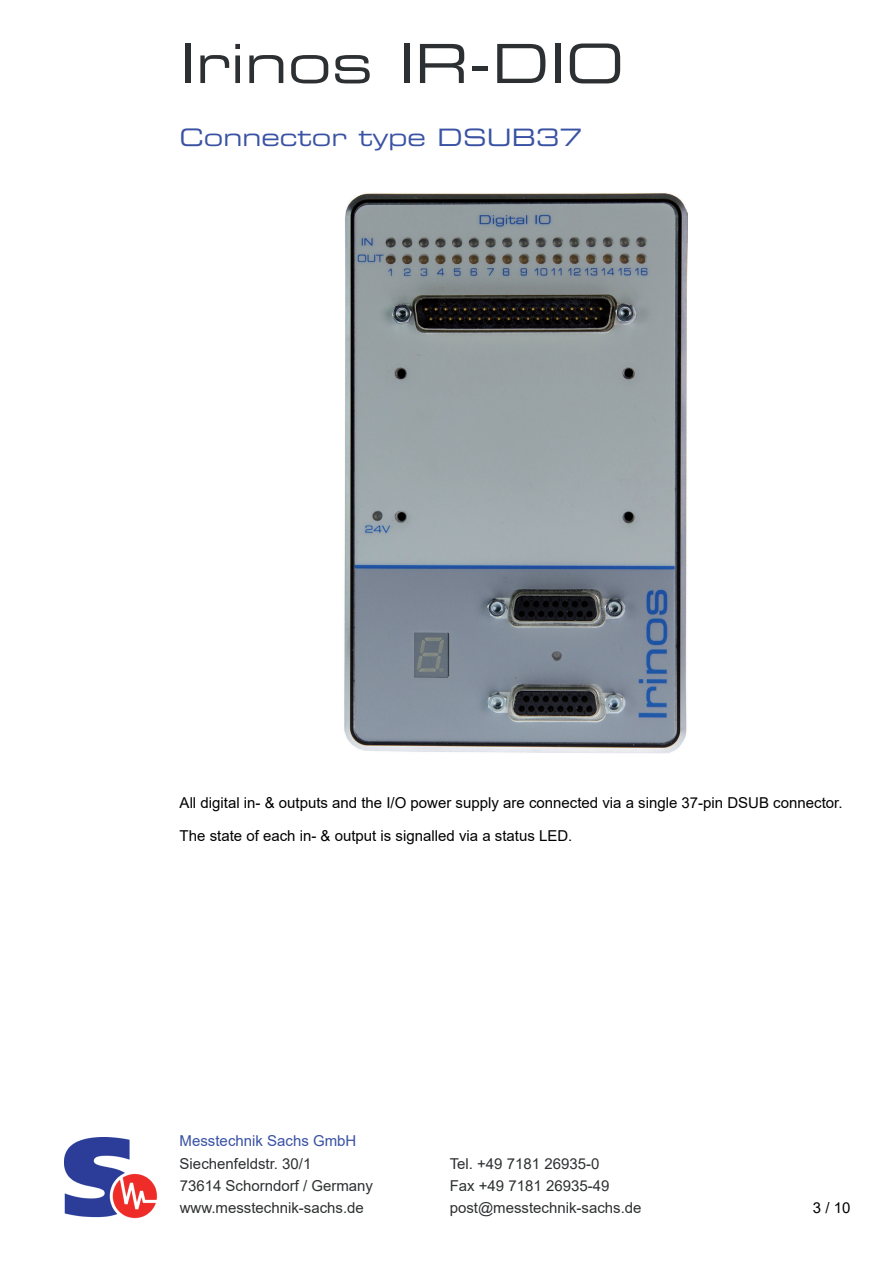
<style>
.page{position:relative;width:893px;height:1263px;background:#fff}
.page>*{position:absolute;margin:0;border:0;box-sizing:border-box;transform-origin:0 0}
.t1{font:54px "Eurostile LT Std Ex 2";color:#2d3032}
.t2{font:24px "Eurostile LT Std Ex 2";color:#3952a3}
.t3{font:15px/32.5px "Arial";color:#000}
.t4{font:15px "Arial";color:#2e3031}
.t5{font:15px "Arial";color:#3952a3}
</style>
<div class="page">
<img style="left:65px;top:1137px;width:93px;height:82px">
<img style="left:344px;top:193px;width:344px;height:560px">
<h1 class="t1" style="left:180px;top:27px;width:446px">Irinos IR-DIO</h1>
<h2 class="t2" style="left:180px;top:121px;width:404px">Connector type DSUB37</h2>
<p class="t3" style="left:180px;top:787px;width:664px">All digital in- &amp; outputs and the I/O power supply are connected via a single 37-pin DSUB connector.<br>The state of each in- &amp; output is signalled via a status LED.</p>
<p class="t5" style="left:180px;top:1131px;width:178px">Messtechnik Sachs GmbH</p>
<p class="t4" style="left:180px;top:1153px;width:133px">Siechenfeldstr. 30/1</p>
<p class="t4" style="left:450px;top:1153px;width:151px">Tel. +49 7181 26935-0</p>
<p class="t4" style="left:180px;top:1175px;width:195px">73614 Schorndorf / Germany</p>
<p class="t4" style="left:450px;top:1175px;width:161px">Fax +49 7181 26935-49</p>
<p class="t4" style="left:180px;top:1197px;width:186px">www.messtechnik-sachs.de</p>
<p class="t4" style="left:450px;top:1197px;width:193px">post@messtechnik-sachs.de</p>
<p class="t3" style="left:813px;top:1191px;width:39px">3 / 10</p>
</div>
